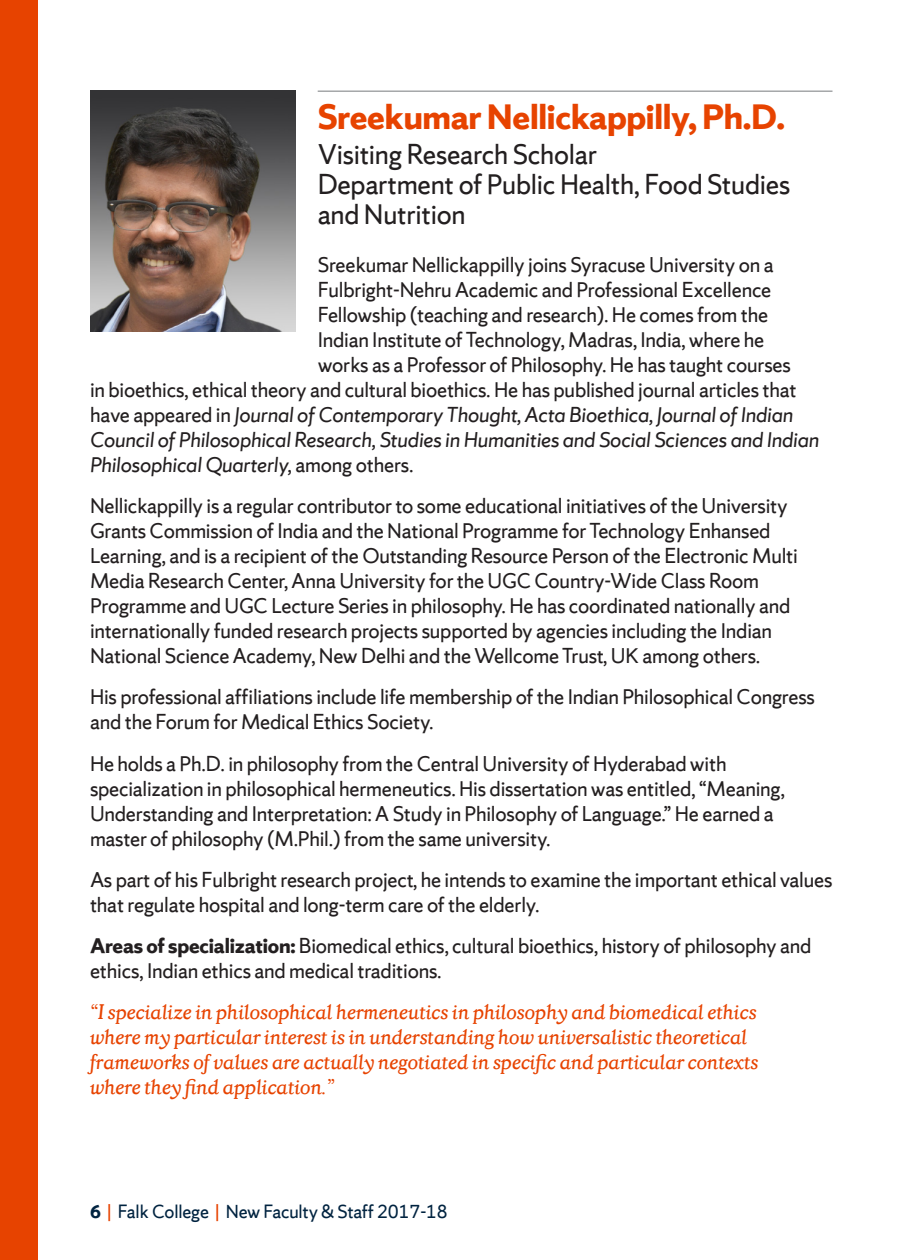
<style>
.page{position:relative;width:900px;height:1260px;background:#fff}
.page>*{position:absolute;margin:0;border:0;box-sizing:border-box;transform-origin:0 0}
.t1{font:700 37.5px "Sherman Sans";letter-spacing:-.01em;color:#e74300}
.t2{font:30px/30px "Sherman Sans";letter-spacing:-.01em;color:#231f20}
.t3{font:22.5px/25px "Sherman Sans";letter-spacing:-.01em;color:#231f20}
.t4{font:italic 22.5px/25px "Sherman Serif";letter-spacing:-.005em;color:#e74300}
.t5{font:italic 22.5px "Sherman Sans";letter-spacing:-.01em;color:#231f20}
.t6{font:20px "Sherman Sans";letter-spacing:-.01em;color:#002340}
.s1{font-style:normal}
.s2{font-weight:700}
.s3{color:#e74300}
</style>
<div class="page">
<div style="left:0;top:0;width:38px;height:1260px;background:#e74300"></div>
<hr style="left:318px;top:91px;width:514px;height:1px;background:#939598">
<img style="left:90px;top:90px;width:205px;height:241px">
<h1 class="t1" style="left:318px;top:94px;width:469px">Sreekumar Nellickappilly, Ph.D.</h1>
<h2 class="t2" style="left:318px;top:140px;width:474px">Visiting Research Scholar<br>Department of Public Health, Food Studies and Nutrition</h2>
<p class="t3" style="left:318px;top:252px;width:457px">Sreekumar Nellickappilly joins Syracuse University on a</p>
<p class="t3" style="left:318px;top:277px;width:455px">Fulbright-Nehru Academic and Professional Excellence</p>
<p class="t3" style="left:318px;top:302px;width:452px">Fellowship (teaching and research). He comes from the</p>
<p class="t3" style="left:318px;top:327px;width:448px">Indian Institute of Technology, Madras, India, where he</p>
<p class="t3" style="left:318px;top:352px;width:475px">works as a Professor of Philosophy. He has taught courses</p>
<p class="t3" style="left:90px;top:377px;width:708px">in bioethics, ethical theory and cultural bioethics. He has published journal articles that</p>
<p class="t5" style="left:90px;top:401px;width:705px"><span class="s1">have appeared in</span> Journal of Contemporary Thought, Acta Bioethica, Journal of Indian</p>
<p class="t5" style="left:90px;top:426px;width:731px">Council of Philosophical Research, Studies in Humanities and Social Sciences and Indian</p>
<p class="t5" style="left:90px;top:451px;width:325px">Philosophical Quarterly, <span class="s1">among others.</span></p>
<p class="t3" style="left:90px;top:493px;width:709px">Nellickappilly is a regular contributor to some educational initiatives of the University Grants Commission of India and the National Programme for Technology Enhansed Learning, and is a recipient of the Outstanding Resource Person of the Electronic Multi Media Research Center, Anna University for the UGC Country-Wide Class Room Programme and UGC Lecture Series in philosophy. He has coordinated nationally and internationally funded research projects supported by agencies including the Indian National Science Academy, New Delhi and the Wellcome Trust, UK among others.</p>
<p class="t3" style="left:90px;top:684px;width:726px">His professional affiliations include life membership of the Indian Philosophical Congress and the Forum for Medical Ethics Society.</p>
<p class="t3" style="left:90px;top:751px;width:697px">He holds a Ph.D. in philosophy from the Central University of Hyderabad with specialization in philosophical hermeneutics. His dissertation was entitled, “Meaning, Understanding and Interpretation: A Study in Philosophy of Language.” He earned a master of philosophy (M.Phil.) from the same university.</p>
<p class="t3" style="left:90px;top:867px;width:744px">As part of his Fulbright research project, he intends to examine the important ethical values that regulate hospital and long-term care of the elderly.</p>
<p class="t3" style="left:90px;top:933px;width:723px"><span class="s2">Areas of specialization:</span> Biomedical ethics, cultural bioethics, history of philosophy and ethics, Indian ethics and medical traditions.</p>
<p class="t4" style="left:90px;top:999px;width:670px">“I specialize in philosophical hermeneutics in philosophy and biomedical ethics where my particular interest is in understanding how universalistic theoretical frameworks of values are actually negotiated in specific and particular contexts where they find application.”</p>
<p class="t6" style="left:90px;top:1199px;width:359px"><span class="s2">6</span> <span class="s3">|</span> Falk College <span class="s3">|</span> New Faculty &amp; Staff 2017-18</p>
</div>
